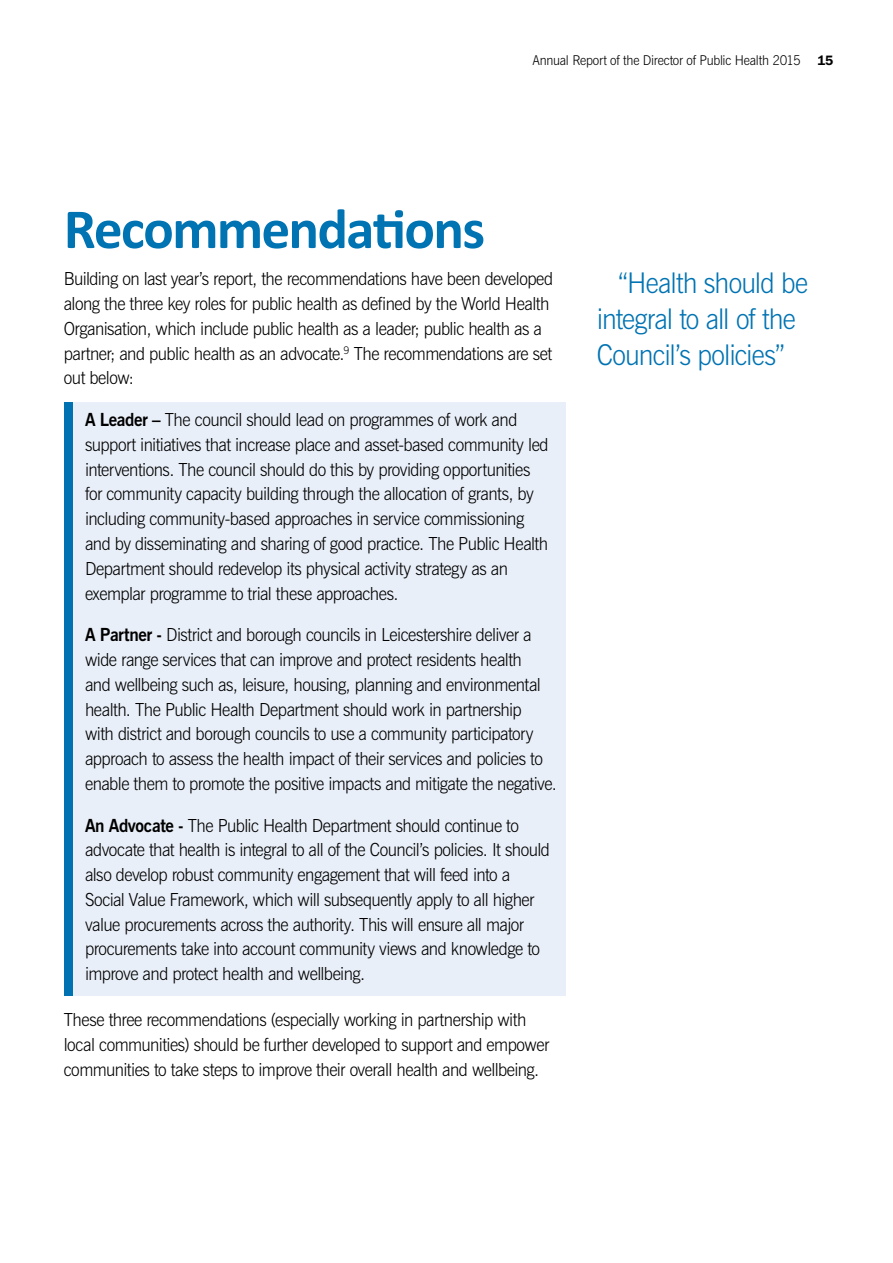
<style>
.page{position:relative;width:893px;height:1263px;background:#fff}
.page>*{position:absolute;margin:0;border:0;box-sizing:border-box;transform-origin:0 0}
.t1{font:700 57px "Calibri";letter-spacing:-.03em;color:#0073b3}
.t2{font:300 28.5px/36px "News Gothic BT";letter-spacing:-.03em;color:#0073b3;scale:.95 1}
.t3{font:300 18px/24.8px "News Gothic BT";letter-spacing:-.03em;color:#000;scale:.95 1}
.t4{font:300 13.5px "News Gothic BT";letter-spacing:-.02em;color:#000;scale:.95 1}
.s1{font-family:"Franklin Gothic IT Cby BT";font-weight:600}
.s2{font-weight:700}
</style>
<div class="page">
<div style="left:64px;top:402px;width:502px;height:594px;background:#e9eff8"></div>
<div style="left:64px;top:402px;width:8px;height:594px;background:#0072b1"></div>
<p class="t4" style="left:532px;top:52px;width:318px">Annual Report of the Director of Public Health 2015 <span class="s1">15</span></p>
<h1 class="t1" style="left:64px;top:193px;width:423px">Recommendations</h1>
<p class="t3" style="left:64px;top:267px;width:517px">Building on last year’s report, the recommendations have been developed along the three key roles for public health as defined by the World Health Organisation, which include public health as a leader; public health as a partner; and public health as an advocate.<sup>9</sup> The recommendations are set out below:</p>
<p class="t3" style="left:85px;top:407px;width:489px"><span class="s2">A Leader –</span> The council should lead on programmes of work and support initiatives that increase place and asset-based community led interventions. The council should do this by providing opportunities for community capacity building through the allocation of grants, by including community-based approaches in service commissioning and by disseminating and sharing of good practice. The Public Health Department should redevelop its physical activity strategy as an exemplar programme to trial these approaches.</p>
<p class="t3" style="left:85px;top:622px;width:498px"><span class="s2">A Partner -</span> District and borough councils in Leicestershire deliver a wide range services that can improve and protect residents health<br>and wellbeing such as, leisure, housing, planning and environmental health. The Public Health Department should work in partnership<br>with district and borough councils to use a community participatory approach to assess the health impact of their services and policies to enable them to promote the positive impacts and mitigate the negative.</p>
<p class="t3" style="left:85px;top:813px;width:491px"><span class="s2">An Advocate -</span> The Public Health Department should continue to advocate that health is integral to all of the Council’s policies. It should also develop robust community engagement that will feed into a Social Value Framework, which will subsequently apply to all higher value procurements across the authority. This will ensure all major procurements take into account community views and knowledge to improve and protect health and wellbeing.</p>
<p class="t3" style="left:64px;top:1007px;width:513px">These three recommendations (especially working in partnership with local communities) should be further developed to support and empower communities to take steps to improve their overall health and wellbeing.</p>
<h2 class="t2" style="left:597px;top:264px;width:224px;text-indent:21px">“Health should be integral to all of the<br>Council’s policies”</h2>
</div>
